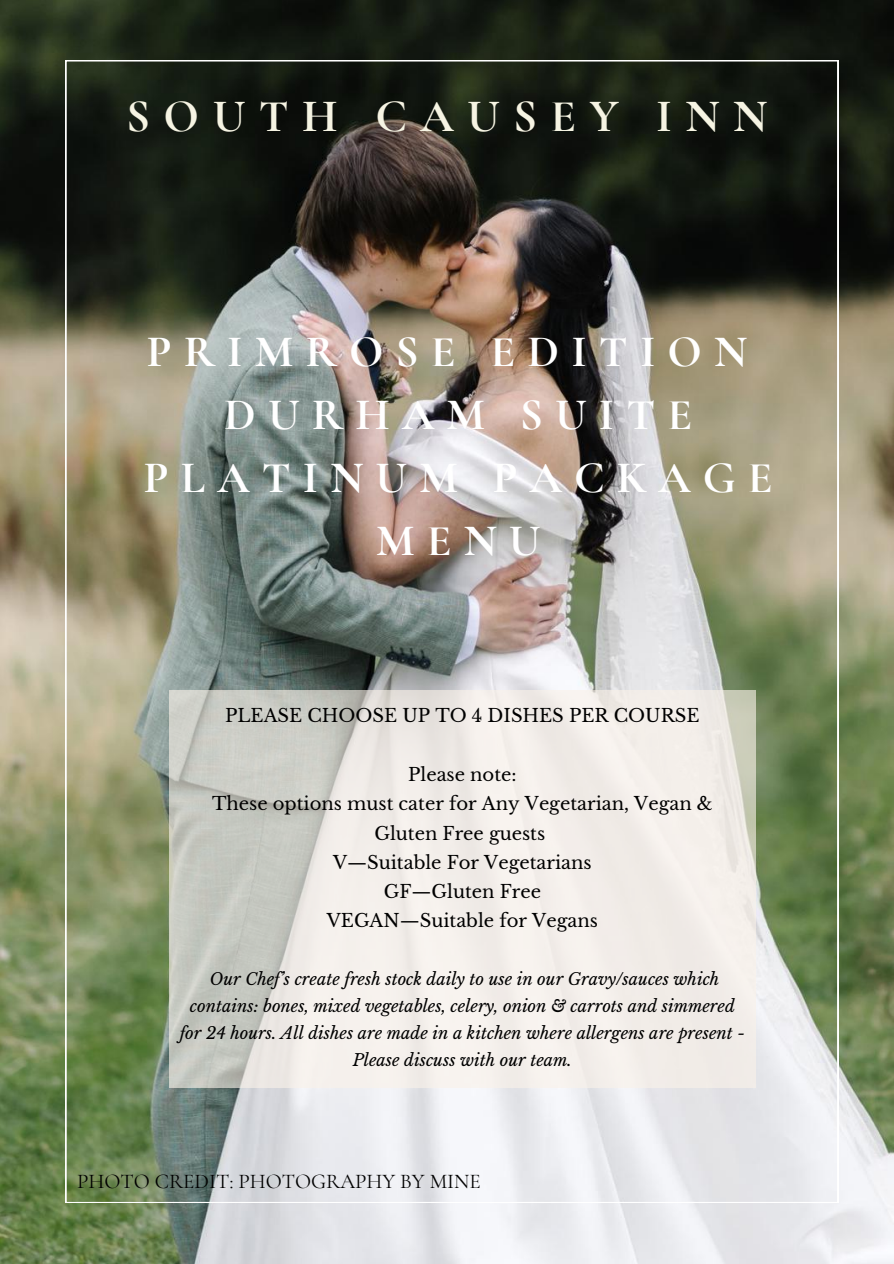
<style>
.page{position:relative;width:894px;height:1264px;background:#fff}
.page>*{position:absolute;margin:0;border:0;box-sizing:border-box;transform-origin:0 0}
.t1{font:700 46.5px "Cormorant Garamond";letter-spacing:.29em;color:#f6f4e3}
.t2{font:700 45px/63px "Cormorant Garamond";letter-spacing:.27em;color:#fff;text-align:center}
.t3{font:21px "Cormorant Garamond";color:#000}
.t4{font:18px/29.2px "Libre Baskerville";color:#000;text-align:center}
.t5{font:italic 16.5px/27px "Libre Baskerville";color:#000;text-align:center}
</style>
<div class="page">
<img style="left:0;top:0;width:893px;height:1263px">
<img style="left:66px;top:60px;width:771px;height:1142px">
<svg style="left:169px;top:689px;width:586px;height:398px;background:#e7e4df"></svg>
<h1 class="t1" style="left:126px;top:88px;width:642px">SOUTH CAUSEY INN</h1>
<h2 class="t2" style="left:144px;top:320px;width:630px">PRIMROSE EDITION<br>DURHAM SUITE<br>PLATINUM PACKAGE<br>MENU</h2>
<p class="t4" style="left:225px;top:701px;width:476px">PLEASE CHOOSE UP TO 4 DISHES PER COURSE</p>
<p class="t4" style="left:212px;top:760px;width:502px">Please note:<br>These options must cater for Any Vegetarian, Vegan &amp;<br>Gluten Free guests<br>V—Suitable For Vegetarians<br>GF—Gluten Free<br>VEGAN—Suitable for Vegans</p>
<p class="t5" style="left:180px;top:965px;width:566px">Our Chef’s create fresh stock daily to use in our Gravy/sauces which contains: bones, mixed vegetables, celery, onion &amp; carrots and simmered for 24 hours. All dishes are made in a kitchen where allergens are present - Please discuss with our team.</p>
<p class="t3" style="left:77px;top:1168px;width:405px">PHOTO CREDIT: PHOTOGRAPHY BY MINE</p>
</div>
